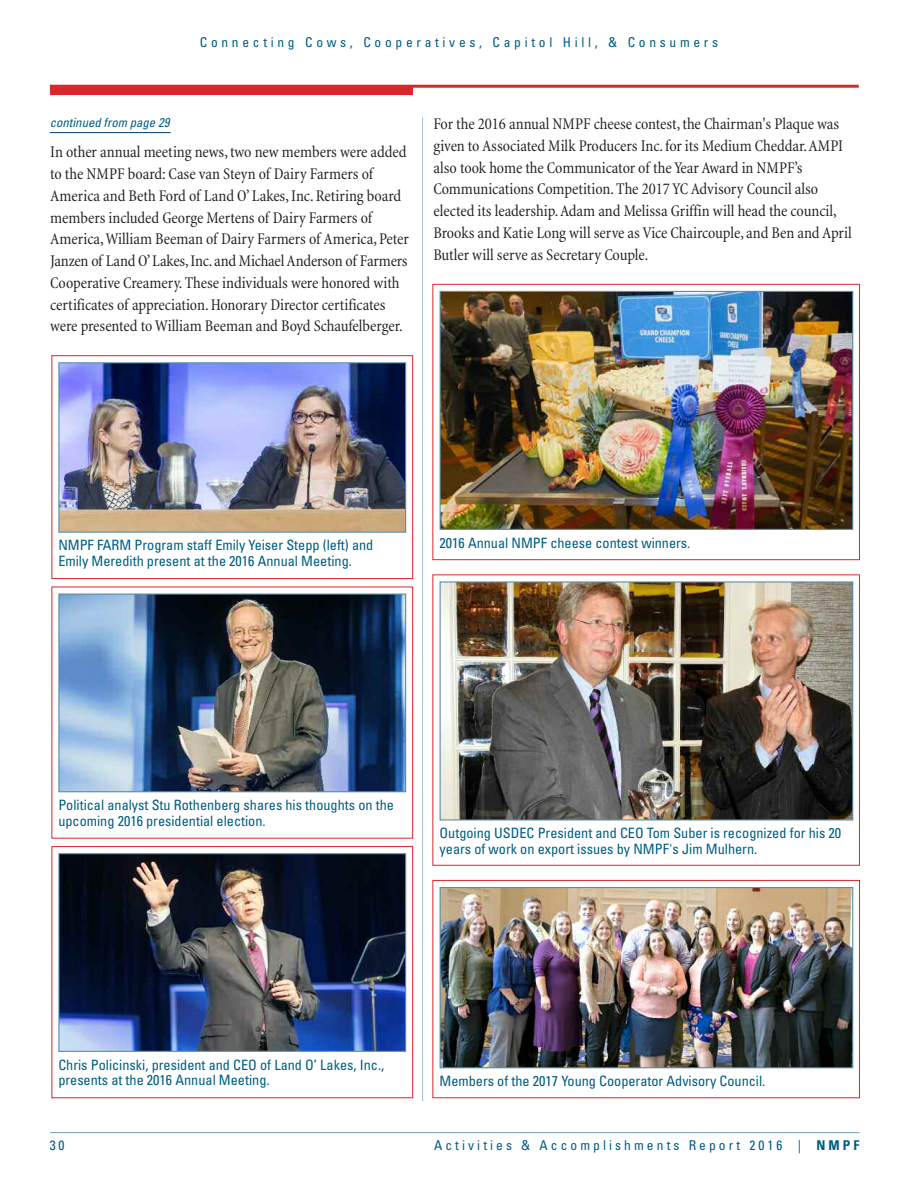
<style>
.page{position:relative;width:918px;height:1188px;background:#fff}
.page>*{position:absolute;margin:0;border:0;box-sizing:border-box;transform-origin:0 0}
.t1{font:condensed 16.5px/21.8px "Minion";letter-spacing:-.005em;color:#231f20}
.t2{font:condensed 14.25px/15.6px "Univers";color:#005d83}
.t3{font:condensed 13.5px "Univers";letter-spacing:.275em;color:#005d83}
.t4{font:condensed 13.5px "Univers";letter-spacing:.23em;color:#005d83}
.t5{font:italic condensed 12.75px "Univers";color:#005d83}
.s1{font-weight:700}
</style>
<div class="page">
<hr style="left:50px;top:1132px;width:810px;height:1px;background:#709db5">
<div style="left:50px;top:86px;width:363px;height:9px;background:#db262c"></div>
<hr style="left:50px;top:85px;width:809px;height:3px;background:#db262c">
<hr style="left:422px;top:118px;width:1px;height:983px;background:#a3bdce">
<div style="left:52px;top:356px;width:361px;height:223px;border:1px solid #db262c"></div>
<div style="left:433px;top:284px;width:427px;height:276px;border:1px solid #db262c"></div>
<img style="left:442px;top:293px;width:409px;height:235px">
<div style="left:440px;top:291px;width:413px;height:239px;border:1px solid #598faa"></div>
<div style="left:433px;top:880px;width:427px;height:218px;border:1px solid #db262c"></div>
<img style="left:442px;top:889px;width:409px;height:177px">
<div style="left:440px;top:887px;width:413px;height:181px;border:1px solid #598faa"></div>
<img style="left:442px;top:583px;width:409px;height:236px">
<div style="left:440px;top:581px;width:413px;height:240px;border:1px solid #598faa"></div>
<img style="left:60px;top:364px;width:344px;height:167px">
<div style="left:58px;top:362px;width:348px;height:171px;border:1px solid #598faa"></div>
<img style="left:60px;top:596px;width:344px;height:194px">
<div style="left:58px;top:594px;width:348px;height:198px;border:1px solid #598faa"></div>
<div style="left:52px;top:846px;width:361px;height:252px;border:1px solid #db262c"></div>
<img style="left:60px;top:855px;width:344px;height:195px">
<div style="left:58px;top:853px;width:348px;height:199px;border:1px solid #598faa"></div>
<hr style="left:50px;top:132px;width:121px;height:1px;background:#003b70">
<p class="t3" style="left:200px;top:37px;width:520px">Connecting Cows, Cooperatives, Capitol Hill, &amp; Consumers</p>
<p class="t5" style="left:50px;top:118px;width:121px">continued from page 29</p>
<p class="t1" style="left:50px;top:143px;width:360px">In other annual meeting news,two new members were added to the NMPF board: Case van Steyn of Dairy Farmers of America and Beth Ford of Land O’ Lakes,Inc.Retiring board members included George Mertens of Dairy Farmers of America,William Beeman of Dairy Farmers of America, Peter Janzen of Land O’Lakes,Inc. and MichaelAnderson of Farmers Cooperative Creamery.These individuals were honored with certificates of appreciation.Honorary Director certificates were presented to William Beeman and Boyd Schaufelberger.</p>
<p class="t1" style="left:433px;top:115px;width:420px">For the 2016 annual NMPF cheese contest,the Chairman's Plaque was given to Associated Milk Producers Inc.for its Medium Cheddar.AMPI also took home the Communicator of the Year Award in NMPF’s Communications Competition.The 2017 YC Advisory Council also elected its leadership.Adam and Melissa Griffin will head the council, Brooks and Katie Long will serve asVice Chaircouple, and Ben and April Butler will serve as Secretary Couple.</p>
<p class="t2" style="left:58px;top:539px;width:317px">NMPF FARM Program staff Emily Yeiser Stepp (left) and<br>Emily Meredith present at the 2016 Annual Meeting.</p>
<p class="t2" style="left:440px;top:536px;width:252px">2016 Annual NMPF cheese contest winners.</p>
<p class="t2" style="left:58px;top:798px;width:337px">Political analyst Stu Rothenberg shares his thoughts on the upcoming 2016 presidential election.</p>
<p class="t2" style="left:440px;top:827px;width:403px">Outgoing USDEC President and CEO Tom Suber is recognized for his 20 years of work on export issues by NMPF's Jim Mulhern.</p>
<p class="t2" style="left:58px;top:1058px;width:328px">Chris Policinski, president and CEO of Land O’ Lakes, Inc., presents at the 2016 Annual Meeting.</p>
<p class="t2" style="left:440px;top:1074px;width:327px">Members of the 2017 Young Cooperator Advisory Council.</p>
<p class="t3" style="left:50px;top:1141px;width:16px">30</p>
<p class="t4" style="left:434px;top:1141px;width:427px">Activities &amp; Accomplishments Report 2016 | <span class="s1">NMPF</span></p>
</div>
